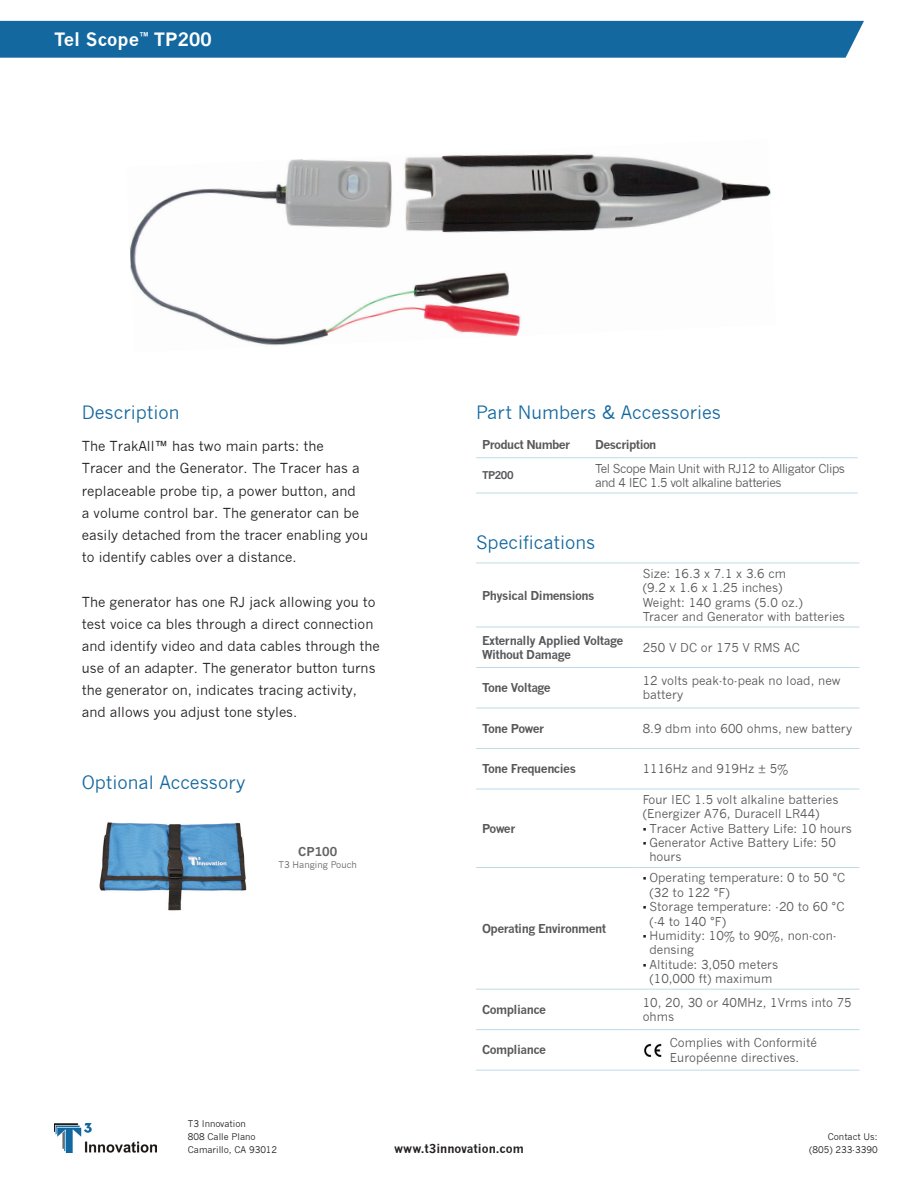
<style>
.page{position:relative;width:918px;height:1188px;background:#fff}
.page>*{position:absolute;margin:0;border:0;box-sizing:border-box;transform-origin:0 0}
.t1{font:18px "News Gothic";color:#13689f}
.t2{font:700 18px "News Gothic";color:#fff}
.t3{font:13.5px/22.2px "News Gothic";color:#231f20}
.t4{font:12px/14.4px "News Gothic";color:#57585a}
.t5{font:700 12px/14.4px "News Gothic";letter-spacing:-.04em;color:#57585a}
.t6{font:12px/14.4px "News Gothic";letter-spacing:-.04em;color:#57585a}
.t7{font:700 12px "News Gothic";color:#231f20}
.t8{font:700 12px "News Gothic";color:#636366}
.t9{font:700 10.5px "News Gothic";letter-spacing:-.05em;color:#57585a}
.t10{font:9px/12.6px "News Gothic";color:#231f20}
.t11{font:9px "News Gothic";color:#636366}
.s1{font-family:"Arial";font-size:11.25px;color:#231f20}
</style>
<div class="page">
<hr style="left:476px;top:1070px;width:161px;height:1px;background:#bedae9">
<hr style="left:637px;top:1070px;width:223px;height:1px;background:#bedae9">
<hr style="left:476px;top:667px;width:161px;height:1px;background:#bedae9">
<hr style="left:637px;top:667px;width:223px;height:1px;background:#bedae9">
<hr style="left:476px;top:708px;width:161px;height:1px;background:#bedae9">
<hr style="left:637px;top:708px;width:223px;height:1px;background:#bedae9">
<hr style="left:476px;top:748px;width:161px;height:1px;background:#bedae9">
<hr style="left:637px;top:748px;width:223px;height:1px;background:#bedae9">
<hr style="left:476px;top:789px;width:161px;height:1px;background:#bedae9">
<hr style="left:637px;top:789px;width:223px;height:1px;background:#bedae9">
<hr style="left:476px;top:867px;width:161px;height:1px;background:#bedae9">
<hr style="left:637px;top:867px;width:223px;height:1px;background:#bedae9">
<hr style="left:476px;top:989px;width:161px;height:1px;background:#bedae9">
<hr style="left:637px;top:989px;width:223px;height:1px;background:#bedae9">
<hr style="left:476px;top:1029px;width:161px;height:1px;background:#bedae9">
<hr style="left:637px;top:1029px;width:223px;height:1px;background:#bedae9">
<hr style="left:476px;top:563px;width:161px;height:1px;background:#bedae9">
<hr style="left:637px;top:563px;width:223px;height:1px;background:#bedae9">
<hr style="left:476px;top:627px;width:161px;height:1px;background:#bedae9">
<hr style="left:637px;top:627px;width:223px;height:1px;background:#bedae9">
<div style="left:0;top:21px;width:864px;height:37px;background:#13689f"></div>
<img style="left:54px;top:1124px;width:103px;height:29px">
<img style="left:644px;top:1043px;width:18px;height:14px">
<img style="left:129px;top:154px;width:642px;height:192px">
<hr style="left:476px;top:457px;width:113px;height:1px;background:#bedae9">
<hr style="left:589px;top:457px;width:269px;height:1px;background:#bedae9">
<hr style="left:476px;top:493px;width:113px;height:1px;background:#bedae9">
<hr style="left:589px;top:493px;width:269px;height:1px;background:#bedae9">
<img style="left:99px;top:822px;width:148px;height:89px">
<h1 class="t2" style="left:54px;top:29px;width:159px">Tel Scope<sup>™</sup> TP200</h1>
<h1 class="t1" style="left:82px;top:402px;width:99px">Description</h1>
<h1 class="t1" style="left:476px;top:402px;width:247px">Part Numbers &amp; Accessories</h1>
<p class="t5" style="left:482px;top:437px;width:90px">Product Number</p>
<p class="t5" style="left:595px;top:437px;width:63px">Description</p>
<p class="t9" style="left:482px;top:469px;width:33px">TP200</p>
<p class="t6" style="left:595px;top:461px;width:251px">Tel Scope Main Unit with RJ12 to Alligator Clips and 4 IEC 1.5 volt alkaline batteries</p>
<p class="t3" style="left:82px;top:435px;width:288px">The TrakAll™ has two main parts: the Tracer and the Generator. The Tracer has a replaceable probe tip, a power button, and<br>a volume control bar. The generator can be easily detached from the tracer enabling you to identify cables over a distance.</p>
<p class="t3" style="left:82px;top:591px;width:300px">The generator has one RJ jack allowing you to test voice ca bles through a direct connection and identify video and data cables through the use of an adapter. The generator button turns the generator on, indicates tracing activity, and allows you adjust tone styles.</p>
<h1 class="t1" style="left:476px;top:532px;width:121px">Specifications</h1>
<p class="t4" style="left:643px;top:566px;width:204px">Size: 16.3 x 7.1 x 3.6 cm<br>(9.2 x 1.6 x 1.25 inches)<br>Weight: 140 grams (5.0 oz.)<br>Tracer and Generator with batteries</p>
<p class="t5" style="left:482px;top:588px;width:114px">Physical Dimensions</p>
<p class="t5" style="left:482px;top:633px;width:143px">Externally Applied Voltage<br>Without Damage</p>
<p class="t4" style="left:643px;top:640px;width:159px">250 V DC or 175 V RMS AC</p>
<p class="t5" style="left:482px;top:681px;width:70px">Tone Voltage</p>
<p class="t4" style="left:643px;top:673px;width:199px">12 volts peak-to-peak no load, new battery</p>
<p class="t5" style="left:482px;top:721px;width:64px">Tone Power</p>
<p class="t4" style="left:643px;top:721px;width:211px">8.9 dbm into 600 ohms, new battery</p>
<p class="t5" style="left:482px;top:762px;width:96px">Tone Frequencies</p>
<p class="t4" style="left:643px;top:762px;width:147px">1116Hz and 919Hz ± 5%</p>
<h1 class="t1" style="left:82px;top:772px;width:165px">Optional Accessory</h1>
<p class="t4" style="left:643px;top:792px;width:197px">Four IEC 1.5 volt alkaline batteries (Energizer A76, Duracell LR44)</p>
<p class="t4" style="left:643px;top:821px;width:211px"><span class="s1">▪</span> Tracer Active Battery Life: 10 hours</p>
<p class="t4" style="left:650px;top:836px;width:188px;text-indent:-7px"><span class="s1">▪</span> Generator Active Battery Life: 50 hours</p>
<p class="t5" style="left:482px;top:821px;width:35px">Power</p>
<p class="t8" style="left:298px;top:844px;width:41px">CP100</p>
<p class="t11" style="left:279px;top:860px;width:80px">T3 Hanging Pouch</p>
<p class="t5" style="left:482px;top:921px;width:126px">Operating Environment</p>
<p class="t4" style="left:650px;top:871px;width:197px;text-indent:-7px"><span class="s1">▪</span> Operating temperature: 0 to 50 °C (32 to 122 °F)</p>
<p class="t4" style="left:650px;top:900px;width:196px;text-indent:-7px"><span class="s1">▪</span> Storage temperature: -20 to 60 °C (-4 to 140 °F)</p>
<p class="t4" style="left:650px;top:928px;width:189px;text-indent:-7px"><span class="s1">▪</span> Humidity: 10% to 90%, non-con&shy;densing</p>
<p class="t4" style="left:643px;top:957px;width:137px;text-align:center"><span class="s1">▪</span> Altitude: 3,050 meters (10,000 ft) maximum</p>
<p class="t10" style="left:188px;top:1118px;width:91px">T3 Innovation<br>808 Calle Plano<br>Camarillo, CA 93012</p>
<p class="t5" style="left:482px;top:1002px;width:66px">Compliance</p>
<p class="t4" style="left:643px;top:995px;width:211px">10, 20, 30 or 40MHz, 1Vrms into 75 ohms</p>
<p class="t5" style="left:482px;top:1043px;width:66px">Compliance</p>
<p class="t4" style="left:670px;top:1036px;width:149px">Complies with Conformité<br>Européenne directives.</p>
<p class="t10" style="left:828px;top:1130px;width:51px">Contact Us:</p>
<p class="t7" style="left:394px;top:1141px;width:131px">www.t3innovation.com</p>
<p class="t10" style="left:809px;top:1143px;width:70px">(805) 233-3390</p>
</div>
